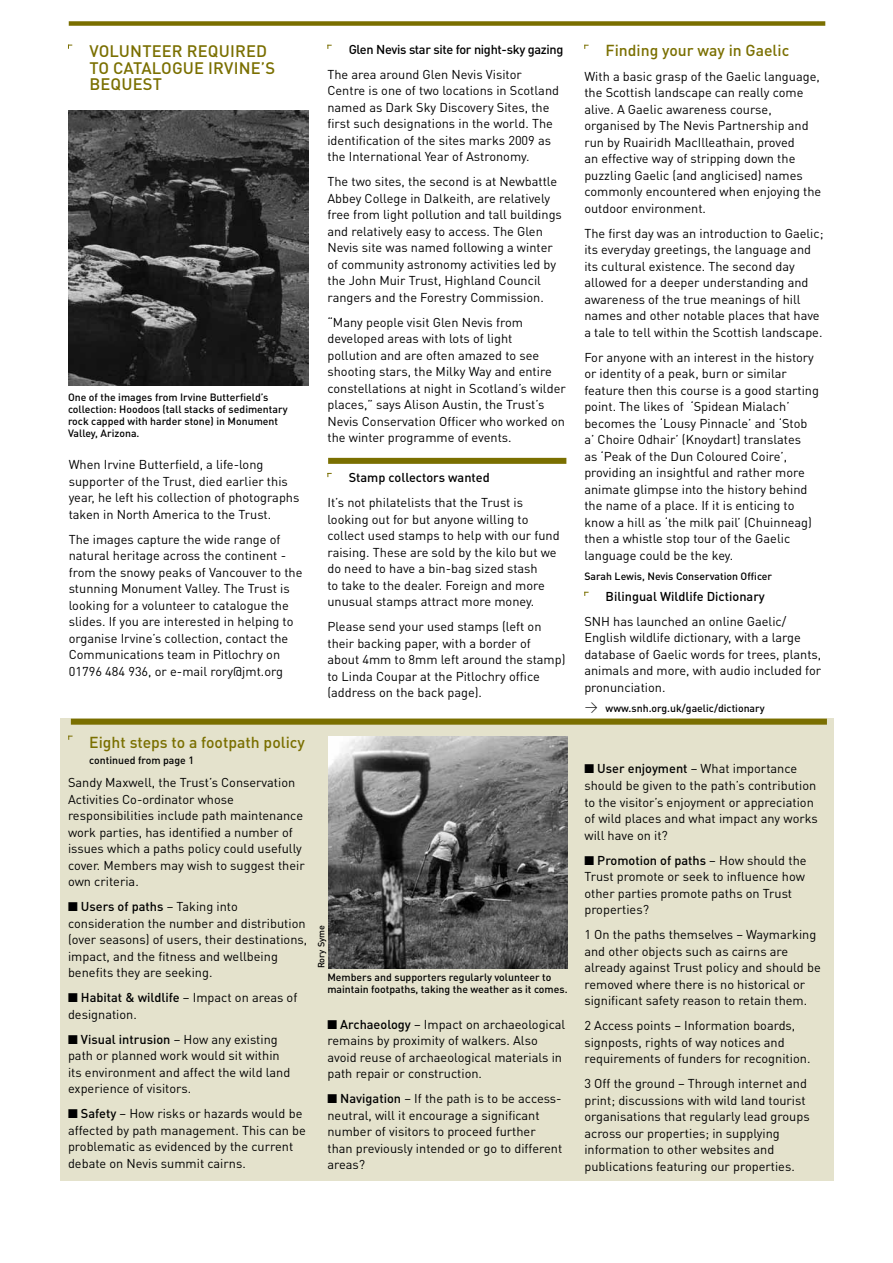
<style>
.page{position:relative;width:893px;height:1263px;background:#fff}
.page>*{position:absolute;margin:0;border:0;box-sizing:border-box;transform-origin:0 0}
.t1{font:500 16.5px "DINOT";letter-spacing:.005em;color:#7a6f00}
.t2{font:500 15.75px "DINOT";color:#7a6f00}
.t3{font:12.75px/16.5px "DINOT";color:#000}
.t4{font:500 12.75px "DINOT";color:#000}
.t5{font:500 12.75px "DINOT";letter-spacing:-.025em;color:#000}
.t6{font:300 12.75px "DINOT";color:#000}
.t7{font:500 10.5px/12px "DINOT";color:#000}
.t8{font:500 9px "DINOT";color:#000}
.s1{font-weight:500}
</style>
<div class="page">
<div style="left:60px;top:718px;width:773px;height:463px;background:#e4e2cc"></div>
<div style="left:69px;top:21px;width:756px;height:5px;background:#7a6f00"></div>
<div style="left:71px;top:719px;width:756px;height:6px;background:#7a6f00"></div>
<img style="left:328px;top:736px;width:239px;height:233px">
<img style="left:68px;top:111px;width:241px;height:274px">
<div style="left:328px;top:458px;width:238px;height:6px;background:#7a6f00"></div>
<p class="t1" style="left:89px;top:40px;width:41px">Volunteer</p>
<p class="t1" style="left:187px;top:40px;width:43px">required</p>
<p class="t1" style="left:89px;top:57px;width:35px">to cata</p>
<p class="t1" style="left:152px;top:57px;width:21px">logue</p>
<p class="t1" style="left:208px;top:57px;width:16px">Irvine</p>
<p class="t1" style="left:261px;top:57px;width:14px">’s</p>
<p class="t1" style="left:89px;top:73px;width:43px">bequest</p>
<p class="t7" style="left:68px;top:391px;width:221px">One of the images from Irvine Butterfield’s collection: Hoodoos (tall stacks of sedimentary rock capped with harder stone) in Monument Valley, Arizona.</p>
<p class="t3" style="left:69px;top:456px;width:232px">When Irvine Butterfield, a life-long supporter of the Trust, died earlier this year, he left his collection of photographs taken in North America to the Trust.</p>
<p class="t3" style="left:69px;top:530px;width:235px">The images capture the wide range of natural heritage across the continent - from the snowy peaks of Vancouver to the stunning Monument Valley. The Trust is looking for a volunteer to catalogue the slides. If you are interested in helping to organise Irvine’s collection, contact the Communications team in Pitlochry on 01796 484 936, or e-mail rory@jmt.org</p>
<p class="t5" style="left:349px;top:41px;width:216px">Glen Nevis star site for night-sky gazing</p>
<p class="t3" style="left:327px;top:65px;width:233px">The area around Glen Nevis Visitor Centre is one of two locations in Scotland named as Dark Sky Discovery Sites, the first such designations in the world. The identification of the sites marks 2009 as the International Year of Astronomy.</p>
<p class="t3" style="left:327px;top:173px;width:236px">The two sites, the second is at Newbattle Abbey College in Dalkeith, are relatively free from light pollution and tall buildings and relatively easy to access. The Glen Nevis site was named following a winter of community astronomy activities led by the John Muir Trust, Highland Council rangers and the Forestry Commission.</p>
<p class="t3" style="left:327px;top:313px;width:240px">“Many people visit Glen Nevis from developed areas with lots of light<br>pollution and are often amazed to see shooting stars, the Milky Way and entire constellations at night in Scotland’s wilder places,” says Alison Austin, the Trust’s Nevis Conservation Officer who worked on the winter programme of events.</p>
<p class="t4" style="left:349px;top:469px;width:143px">Stamp collectors wanted</p>
<p class="t3" style="left:327px;top:494px;width:234px">It’s not philatelists that the Trust is looking out for but anyone willing to collect used stamps to help with our fund raising. These are sold by the kilo but we do need to have a bin-bag sized stash<br>to take to the dealer. Foreign and more unusual stamps attract more money.</p>
<p class="t3" style="left:327px;top:618px;width:240px">Please send your used stamps (left on their backing paper, with a border of about 4mm to 8mm left around the stamp) to Linda Coupar at the Pitlochry office (address on the back page).</p>
<p class="t2" style="left:89px;top:732px;width:217px">Eight steps to a footpath policy</p>
<p class="t7" style="left:89px;top:753px;width:106px">continued from page 1</p>
<p class="t3" style="left:68px;top:774px;width:238px">Sandy Maxwell, the Trust’s Conservation Activities Co-ordinator whose responsibilities include path maintenance work parties, has identified a number of issues which a paths policy could usefully cover. Members may wish to suggest their own criteria.</p>
<p class="t3" style="left:68px;top:898px;width:241px">■ <span class="s1">Users of paths</span> – Taking into consideration the number and distribution (over seasons) of users, their destinations, impact, and the fitness and wellbeing benefits they are seeking.</p>
<p class="t3" style="left:68px;top:989px;width:231px">■ <span class="s1">Habitat &amp; wildlife</span> – Impact on areas of designation.</p>
<p class="t3" style="left:68px;top:1030px;width:224px">■ <span class="s1">Visual intrusion</span> – How any existing path or planned work would sit within its environment and affect the wild land experience of visitors.</p>
<p class="t3" style="left:68px;top:1105px;width:239px">■ <span class="s1">Safety</span> – How risks or hazards would be affected by path management. This can be problematic as evidenced by the current debate on Nevis summit cairns.</p>
<p class="t8" style="left:315px;top:968px;width:45px;rotate:-90deg">Rory Syme</p>
<p class="t7" style="left:327px;top:971px;width:242px">Members and supporters regularly volunteer to maintain footpaths, taking the weather as it comes.</p>
<p class="t3" style="left:327px;top:1015px;width:239px">■ <span class="s1">Archaeology</span> – Impact on archaeological remains by proximity of walkers. Also avoid reuse of archaeological materials in path repair or construction.</p>
<p class="t3" style="left:327px;top:1090px;width:236px">■ <span class="s1">Navigation</span> – If the path is to be access&shy;neutral, will it encourage a significant number of visitors to proceed further than previously intended or go to different areas?</p>
<p class="t2" style="left:606px;top:39px;width:185px">Finding your way in Gaelic</p>
<p class="t3" style="left:584px;top:67px;width:238px">With a basic grasp of the Gaelic language, the Scottish landscape can really come alive. A Gaelic awareness course, organised by The Nevis Partnership and run by Ruairidh MacIlleathain, proved<br>an effective way of stripping down the puzzling Gaelic (and anglicised) names commonly encountered when enjoying the outdoor environment.</p>
<p class="t3" style="left:584px;top:224px;width:241px">The first day was an introduction to Gaelic; its everyday greetings, the language and its cultural existence. The second day allowed for a deeper understanding and awareness of the true meanings of hill names and other notable places that have a tale to tell within the Scottish landscape.</p>
<p class="t3" style="left:584px;top:348px;width:236px">For anyone with an interest in the history or identity of a peak, burn or similar feature then this course is a good starting point. The likes of ‘Spidean Mialach’ becomes the ‘Lousy Pinnacle’ and ‘Stob a’ Choire Odhair’ (Knoydart) translates<br>as ‘Peak of the Dun Coloured Coire’, providing an insightful and rather more animate glimpse into the history behind the name of a place. If it is enticing to know a hill as ‘the milk pail’ (Chuinneag) then a whistle stop tour of the Gaelic language could be the key.</p>
<p class="t7" style="left:584px;top:570px;width:189px">Sarah Lewis, Nevis Conservation Officer</p>
<p class="t4" style="left:606px;top:587px;width:161px">Bilingual Wildlife Dictionary</p>
<p class="t3" style="left:584px;top:612px;width:238px">SNH has launched an online Gaelic/ English wildlife dictionary, with a large database of Gaelic words for trees, plants, animals and more, with audio included for pronunciation.</p>
<p class="t7" style="left:606px;top:702px;width:161px">www.snh.org.uk/gaelic/dictionary</p>
<p class="t6" style="left:585px;top:698px;width:15px">→</p>
<p class="t3" style="left:584px;top:760px;width:235px">■ <span class="s1">User enjoyment</span> – What importance should be given to the path’s contribution to the visitor’s enjoyment or appreciation of wild places and what impact any works will have on it?</p>
<p class="t3" style="left:584px;top:851px;width:224px">■ <span class="s1">Promotion of paths</span> – How should the<br>Trust promote or seek to influence how other parties promote paths on Trust properties?</p>
<p class="t3" style="left:584px;top:926px;width:238px">1 On the paths themselves – Waymarking and other objects such as cairns are already against Trust policy and should be removed where there is no historical or significant safety reason to retain them.</p>
<p class="t3" style="left:584px;top:1017px;width:228px">2 Access points – Information boards, signposts, rights of way notices and requirements of funders for recognition.</p>
<p class="t3" style="left:584px;top:1075px;width:227px">3 Off the ground – Through internet and print; discussions with wild land tourist organisations that regularly lead groups across our properties; in supplying information to other websites and publications featuring our properties.</p>
</div>
